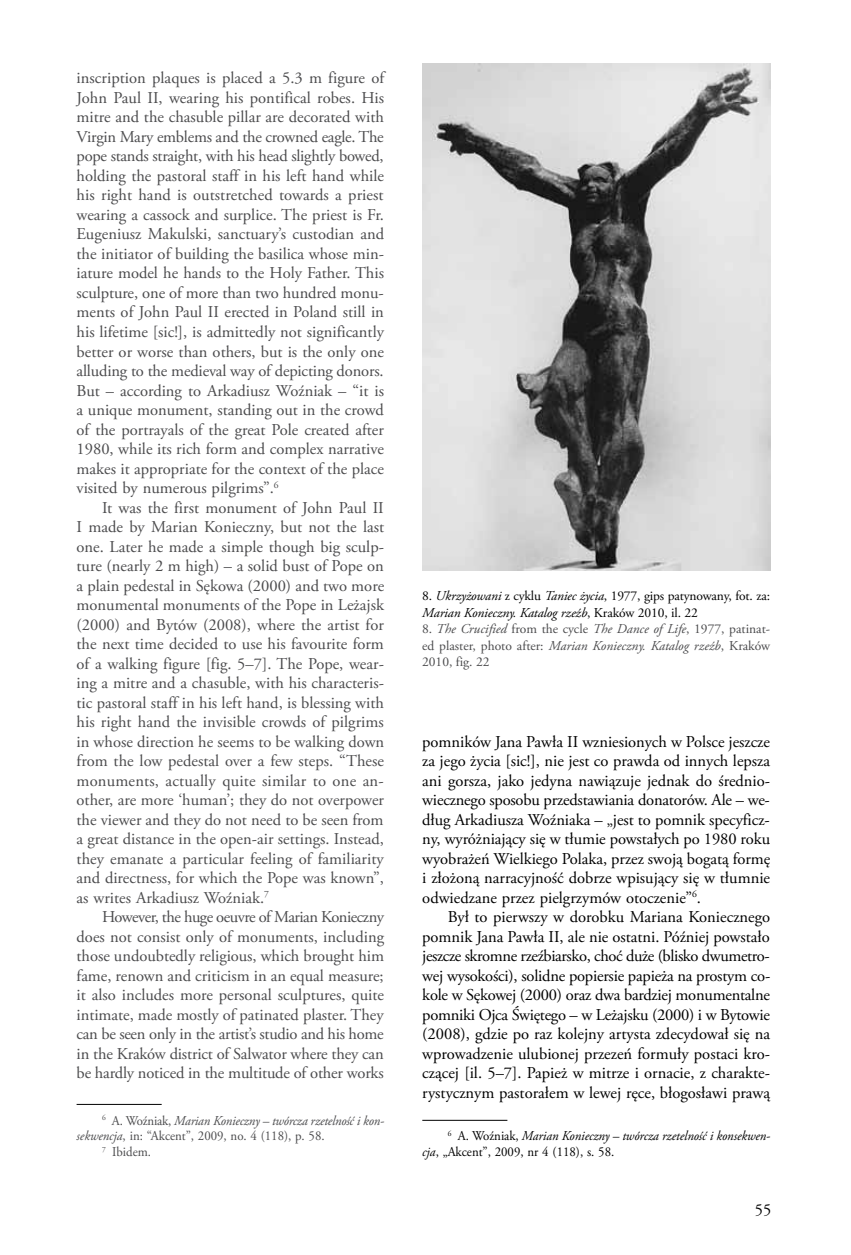
<style>
.page{position:relative;width:851px;height:1255px;background:#fff}
.page>*{position:absolute;margin:0;border:0;box-sizing:border-box;transform-origin:0 0}
.t1{font:16.5px/19.5px "Adobe Garamond Pro";color:#4b4b4d;text-align:justify}
.t2{font:16.5px/19.5px "Adobe Garamond Pro";color:#000;text-align:justify}
.t3{font:13.5px/16.5px "Adobe Garamond Pro";color:#4b4b4d;text-align:justify}
.t4{font:13.5px/16.5px "Adobe Garamond Pro";letter-spacing:-.01em;color:#000}
.t5{font:italic 13.5px/15.9px "Adobe Garamond Pro";letter-spacing:-.005em;color:#000;scale:.95 1}
.t6{font:13.5px "Adobe Garamond Pro";color:#4b4b4d;scale:.95 1}
.t7{font:italic 13.5px "Adobe Garamond Pro";letter-spacing:-.015em;color:#4b4b4d;scale:.95 1}
.s1{font-style:normal}
.s2{font-style:italic}
</style>
<div class="page">
<hr style="left:77px;top:1103px;width:85px;height:1px;background:#000">
<hr style="left:422px;top:1119px;width:85px;height:1px;background:#000">
<img style="left:422px;top:64px;width:348px;height:506px">
<p class="t1" style="left:77px;top:69px;width:309px">inscription plaques is placed a 5.3 m figure of John Paul II, wearing his pontifical robes. His mitre and the chasuble pillar are decorated with Virgin Mary emblems and the crowned eagle. The pope stands straight, with his head slightly bowed, holding the pastoral staff in his left hand while his right hand is outstretched towards a priest wearing a cassock and surplice. The priest is Fr.<br>Eugeniusz Makulski, sanctuary’s custodian and the initiator of building the basilica whose min&shy;iature model he hands to the Holy Father. This sculpture, one of more than two hundred monu&shy;ments of John Paul II erected in Poland still in his lifetime [sic!], is admittedly not significantly better or worse than others, but is the only one alluding to the medieval way of depicting donors.<br>But – according to Arkadiusz Woźniak – “it is a unique monument, standing out in the crowd of the portrayals of the great Pole created after 1980, while its rich form and complex narrative makes it appropriate for the context of the place visited by numerous pilgrims”.<sup>6</sup></p>
<p class="t1" style="left:77px;top:498px;width:309px;text-indent:26px">It was the first monument of John Paul II I made by Marian Konieczny, but not the last one. Later he made a simple though big sculp&shy;ture (nearly 2 m high) – a solid bust of Pope on a plain pedestal in Sękowa (2000) and two more monumental monuments of the Pope in Leżajsk (2000) and Bytów (2008), where the artist for the next time decided to use his favourite form of a walking figure [fig. 5–7]. The Pope, wear&shy;ing a mitre and a chasuble, with his characteris&shy;tic pastoral staff in his left hand, is blessing with his right hand the invisible crowds of pilgrims in whose direction he seems to be walking down from the low pedestal over a few steps. “These monuments, actually quite similar to one an&shy;other, are more ‘human’; they do not overpower the viewer and they do not need to be seen from a great distance in the open-air settings. Instead, they emanate a particular feeling of familiarity and directness, for which the Pope was known”, as writes Arkadiusz Woźniak.<sup>7</sup></p>
<p class="t1" style="left:77px;top:907px;width:309px;text-indent:26px">However, the huge oeuvre of Marian Konieczny does not consist only of monuments, including those undoubtedly religious, which brought him fame, renown and criticism in an equal measure; it also includes more personal sculptures, quite intimate, made mostly of patinated plaster. They can be seen only in the artist’s studio and his home in the Kraków district of Salwator where they can be hardly noticed in the multitude of other works</p>
<p class="t7" style="left:102px;top:1112px;width:298px"><sup>6</sup> <span class="s1">A. Woźniak,</span> Marian Konieczny – twórcza rzetelność i kon-</p>
<p class="t6" style="left:77px;top:1128px;width:262px"><span class="s2">sekwencja</span>, in: “Akcent”, 2009, no. 4 (118), p. 58.</p>
<p class="t6" style="left:102px;top:1143px;width:53px"><sup>7</sup> Ibidem.</p>
<p class="t4" style="left:422px;top:588px;width:349px">8. <span class="s2">Ukrzyżowani</span> z cyklu <span class="s2">Taniec życia</span>, 1977, gips patynowany, fot. za:<br><span class="s2">Marian Konieczny. Katalog rzeźb</span>, Kraków 2010, il. 22</p>
<p class="t3" style="left:422px;top:621px;width:349px">8. <span class="s2">The Crucified</span> from the cycle <span class="s2">The Dance of Life</span>, 1977, patinat&shy;ed plaster, photo after: <span class="s2">Marian Konieczny. Katalog rzeźb</span>, Kraków 2010, fig. 22</p>
<p class="t2" style="left:422px;top:732px;width:349px">pomników Jana Pawła II wzniesionych w Polsce jeszcze za jego życia [sic!], nie jest co prawda od innych lepsza ani gorsza, jako jedyna nawiązuje jednak do średnio&shy;wiecznego sposobu przedstawiania donatorów. Ale – we&shy;dług Arkadiusza Woźniaka – „jest to pomnik specyficz&shy;ny, wyróżniający się w tłumie powstałych po 1980 roku wyobrażeń Wielkiego Polaka, przez swoją bogatą formę i złożoną narracyjność dobrze wpisujący się w tłumnie odwiedzane przez pielgrzymów otoczenie”<sup>6</sup>.</p>
<p class="t2" style="left:422px;top:907px;width:349px;text-indent:26px">Był to pierwszy w dorobku Mariana Koniecznego pomnik Jana Pawła II, ale nie ostatni. Później powstało jeszcze skromne rzeźbiarsko, choć duże (blisko dwumetro&shy;wej wysokości), solidne popiersie papieża na prostym co&shy;kole w Sękowej (2000) oraz dwa bardziej monumentalne pomniki Ojca Świętego – w Leżajsku (2000) i w Bytowie (2008), gdzie po raz kolejny artysta zdecydował się na wprowadzenie ulubionej przezeń formuły postaci kro&shy;czącej [il. 5–7]. Papież w mitrze i ornacie, z charakte&shy;rystycznym pastorałem w lewej ręce, błogosławi prawą</p>
<p class="t5" style="left:422px;top:1128px;width:368px;text-indent:26px"><sup>6</sup> <span class="s1">A. Woźniak,</span> Marian Konieczny – twórcza rzetelność i konsekwen&shy;cja<span class="s1">, „Akcent”, 2009, nr 4 (118), s. 58.</span></p>
<p class="t2" style="left:754px;top:1200px;width:18px">55</p>
</div>
